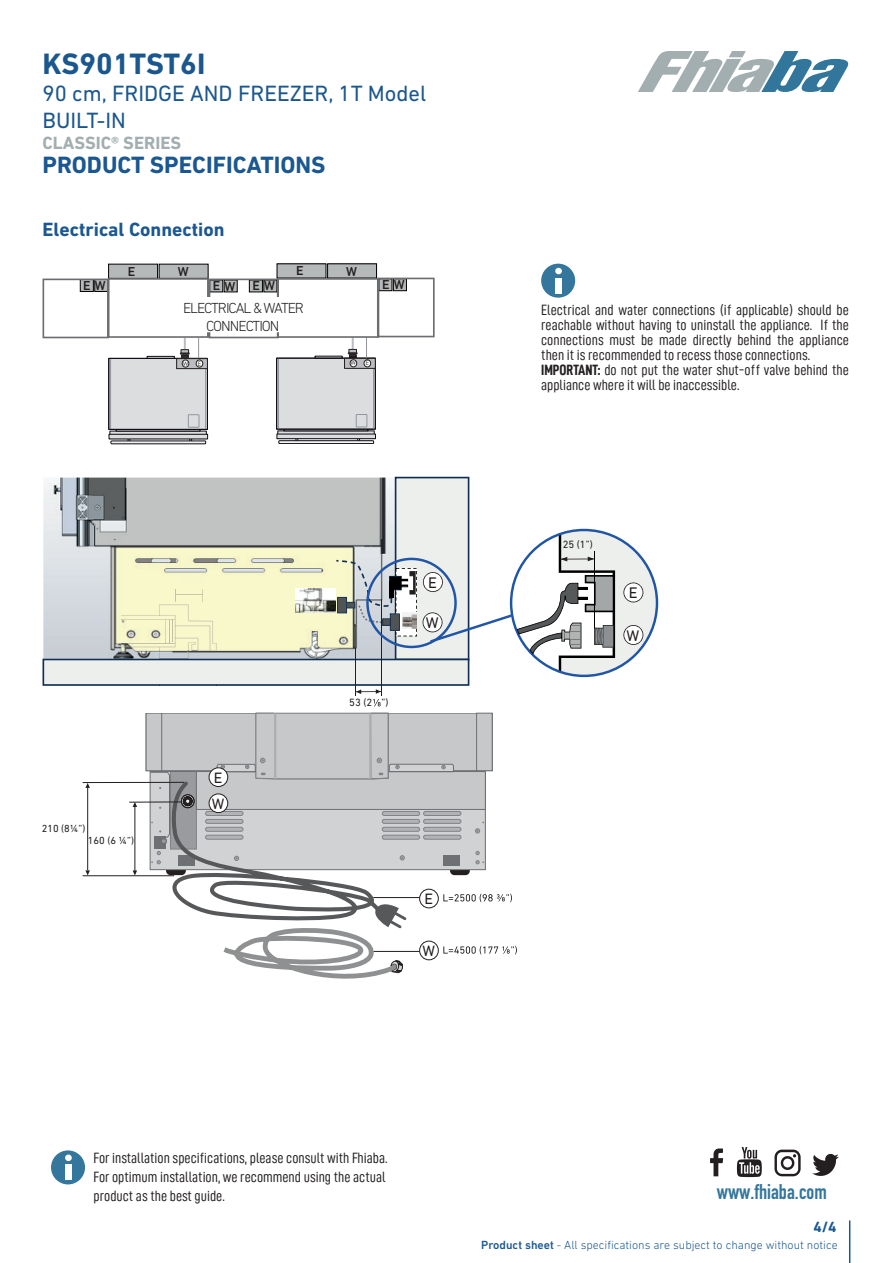
<style>
.page{position:relative;width:893px;height:1263px;background:#fff}
.page>*{position:absolute;margin:0;border:0;box-sizing:border-box;transform-origin:0 0}
.Product_code{font:700 30px "DIN Next LT Pro";color:#1b578f}
.Sottotitolo{font:700 24px "DIN Next LT Pro";color:#1b5790}
.Sigla{font:22.5px "DIN Next LT Pro";color:#1b578f}
.t1{font:700 21px "DIN Condensed";color:#34769c}
.t2{font:700 19.5px "DIN Next LT Pro";color:#1b5790}
.Serie{font:700 18px "DIN Next LT Pro";color:#a2aeaf}
.t3{font:15.6px "DIN Next LT Pro";color:#231f20}
.t4{font:15.3px/26.1px "DIN Next LT Pro";color:#231f20}
.Information{font:15px/15px "D DIN Condensed";color:#231f20;text-align:justify}
.t5{font:700 15px "DIN Next LT Pro";color:#1b5790}
.t6{font:300 14.85px/18.1px "DIN Next LT Pro";letter-spacing:-.07em;color:#231f20;text-align:center}
.t7{font:500 13.2px "DIN Next LT Pro";color:#231f20}
.t8{font:300 12px "DIN Next LT Pro";color:#1b5790}
.t9{font:10.65px "DIN Next LT Pro";color:#231f20}
.t10{font:10.5px "DIN Next LT Pro";color:#231f20}
.t11{font:6.3px "Century Gothic";color:#231f20;scale:.92 1}
.s1{font-family:"D DIN Condensed Bold"}
.s2{font-weight:500}
</style>
<div class="page">
<hr style="left:849px;top:1220px;width:1px;height:43px;background:#1b5790">
<svg style="left:638px;top:51px;width:211px;height:41px"></svg>
<div style="left:108px;top:264px;width:50px;height:14px;background:#b6b9b9"></div>
<div style="left:159px;top:264px;width:49px;height:14px;background:#b6b9b9"></div>
<div style="left:277px;top:264px;width:49px;height:14px;background:#b6b9b9"></div>
<div style="left:328px;top:264px;width:49px;height:14px;background:#b6b9b9"></div>
<div style="left:111px;top:441px;width:95px;height:3px;border:1px solid #0f0c12"></div>
<div style="left:279px;top:440px;width:95px;height:4px;border:1px solid #0f0c12"></div>
<svg style="left:43px;top:277px;width:392px;height:165px"></svg>
<div style="left:183px;top:297px;width:118px;height:35px;background:#fff"></div>
<div style="left:541px;top:264px;width:34px;height:34px;background:#34769c;border-radius:50%"></div>
<div style="left:555px;top:278px;width:7px;height:16px;background:#fff"></div>
<div style="left:555px;top:268px;width:7px;height:6px;background:#fff;border-radius:50%"></div>
<svg style="left:43px;top:477px;width:615px;height:229px"></svg>
<div style="left:146px;top:713px;width:16px;height:58px;background:#c7c8ca"></div>
<div style="left:146px;top:713px;width:16px;height:58px;border:1px solid #6f7073"></div>
<hr style="left:134px;top:806px;width:1px;height:66px;background:#231f20">
<hr style="left:87px;top:787px;width:1px;height:83px;background:#231f20">
<hr style="left:129px;top:801px;width:53px;height:1px;background:#231f20">
<hr style="left:83px;top:782px;width:101px;height:1px;background:#231f20">
<hr style="left:83px;top:875px;width:91px;height:1px;background:#231f20">
<svg style="left:150px;top:713px;width:367px;height:266px"></svg>
<svg style="left:133px;top:802px;width:4px;height:5px"></svg>
<svg style="left:85px;top:783px;width:5px;height:5px"></svg>
<svg style="left:133px;top:870px;width:4px;height:5px"></svg>
<svg style="left:85px;top:870px;width:5px;height:5px"></svg>
<img style="left:710px;top:1147px;width:129px;height:31px">
<div style="left:51px;top:1150px;width:34px;height:34px;background:#34769c;border-radius:50%"></div>
<div style="left:65px;top:1164px;width:7px;height:16px;background:#fff"></div>
<div style="left:65px;top:1154px;width:7px;height:7px;background:#fff;border-radius:50%"></div>
<p class="Product_code" style="left:43px;top:46px;width:164px">KS901TST6I</p>
<p class="Sigla" style="left:43px;top:80px;width:385px">90 cm, FRIDGE AND FREEZER, 1T Model</p>
<p class="Sigla" style="left:43px;top:107px;width:85px">BUILT-IN</p>
<p class="Serie" style="left:43px;top:132px;width:140px">CLASSIC® SERIES</p>
<p class="Sottotitolo" style="left:43px;top:150px;width:284px">PRODUCT SPECIFICATIONS</p>
<p class="t2" style="left:43px;top:218px;width:184px">Electrical Connection</p>
<p class="t7" style="left:128px;top:264px;width:9px">E</p>
<p class="t7" style="left:178px;top:264px;width:12px">W</p>
<p class="t7" style="left:296px;top:263px;width:9px">E</p>
<p class="t7" style="left:346px;top:264px;width:12px">W</p>
<p class="t7" style="left:83px;top:278px;width:24px">E W</p>
<p class="t7" style="left:213px;top:278px;width:24px">E W</p>
<p class="t7" style="left:252px;top:278px;width:24px">E W</p>
<p class="t7" style="left:382px;top:277px;width:24px">E W</p>
<p class="t6" style="left:183px;top:299px;width:123px">ELECTRICAL &amp; WATER<br>CONNECTION</p>
<p class="t11" style="left:183px;top:359px;width:8px">W</p>
<p class="t11" style="left:198px;top:359px;width:5px">E</p>
<p class="t11" style="left:351px;top:359px;width:8px">W</p>
<p class="t11" style="left:366px;top:359px;width:5px">E</p>
<p class="t10" style="left:42px;top:822px;width:45px">210 (8¼”)</p>
<p class="t10" style="left:88px;top:834px;width:48px">160 (6 ¼”)</p>
<p class="t4" style="left:212px;top:764px;width:14px">E<br>W</p>
<p class="t9" style="left:349px;top:696px;width:41px">53 (2 ”)</p>
<p class="t3" style="left:428px;top:574px;width:10px">E</p>
<p class="t3" style="left:426px;top:614px;width:14px">W</p>
<p class="t4" style="left:424px;top:886px;width:10px">E</p>
<p class="t4" style="left:422px;top:938px;width:14px">W</p>
<p class="Information" style="left:541px;top:302px;width:309px">Electrical and water connections (if applicable) should be reachable without having to uninstall the appliance. If the connections must be made directly behind the appliance then it is recommended to recess those connections.</p>
<p class="Information" style="left:541px;top:362px;width:309px"><span class="s1">IMPORTANT:</span> do not put the water shut-off valve behind the appliance where it will be inaccessible.</p>
<p class="t9" style="left:563px;top:539px;width:32px">25 (1”)</p>
<p class="t3" style="left:629px;top:584px;width:10px">E</p>
<p class="t3" style="left:627px;top:626px;width:14px">W</p>
<p class="Information" style="left:94px;top:1150px;width:295px">For installation specifications, please consult with Fhiaba.</p>
<p class="Information" style="left:94px;top:1169px;width:294px">For optimum installation, we recommend using the actual</p>
<p class="Information" style="left:94px;top:1188px;width:133px">product as the best guide.</p>
<p class="t1" style="left:717px;top:1178px;width:111px">www.fhiaba.com</p>
<p class="t5" style="left:813px;top:1218px;width:25px">4/4</p>
<p class="t8" style="left:481px;top:1238px;width:358px"><span class="s2">Product sheet</span> - All specifications are subject to change without notice</p>
</div>
